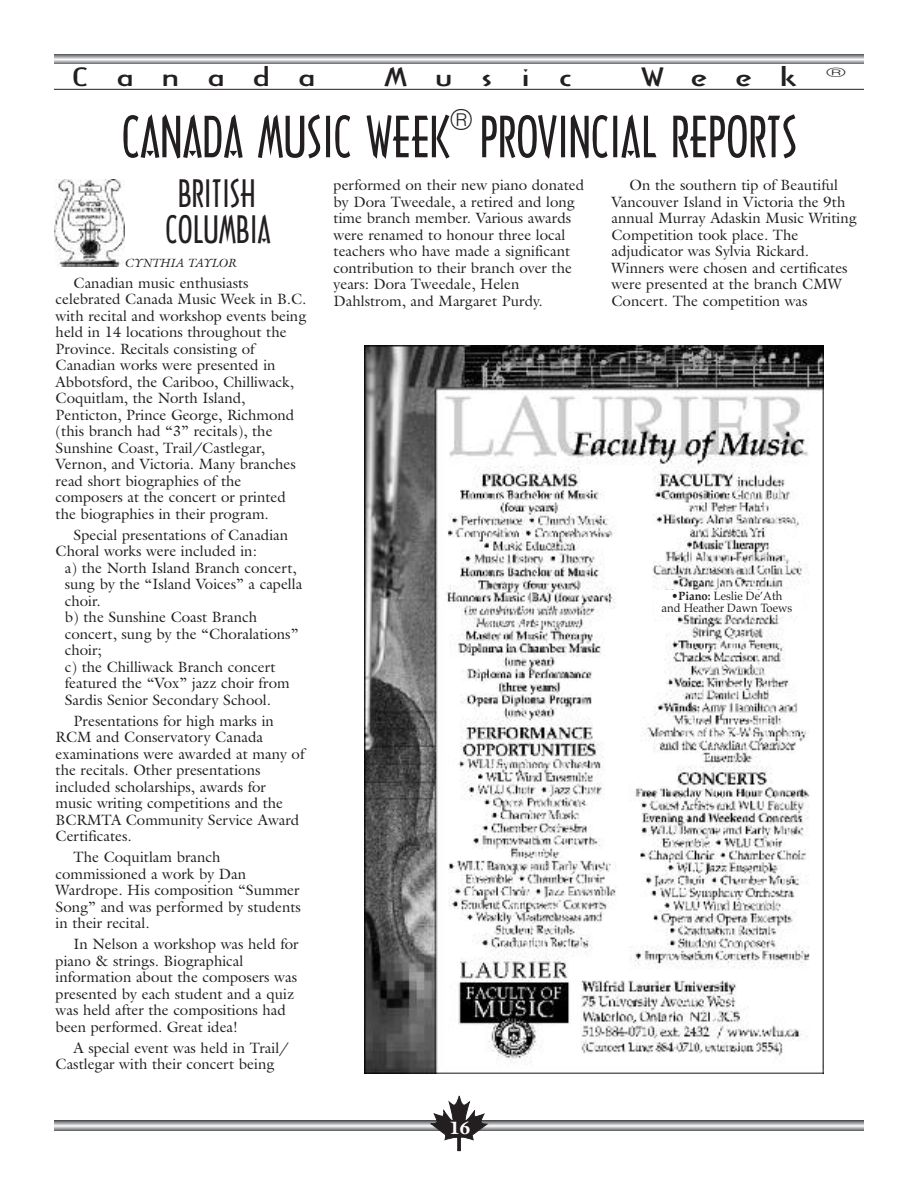
<style>
.page{position:relative;width:918px;height:1188px;background:#fff}
.page>*{position:absolute;margin:0;border:0;box-sizing:border-box;transform-origin:0 0}
.t1{font:54px "Arquitectura";color:#231f20}
.t2{font:36px/36px "Arquitectura";color:#231f20;text-align:center}
.t3{font:27px "Arquitectura";color:#231f20}
.t4{font:24px "Arquitectura";letter-spacing:.585em;color:#231f20;scale:2 1}
.t5{font:900 18px "Galliard";color:#fff}
.t6{font:15px/16.5px "Galliard";color:#231f20}
.t7{font:12px/12px "Palatino";color:#231f20;text-align:center;scale:.94 1}
.t8{font:italic 12px "Galliard";color:#231f20}
.s1{font-weight:700}
</style>
<div class="page">
<svg style="left:54px;top:1121px;width:810px;height:9px;background:#b1b2b4"></svg>
<svg style="left:431px;top:1096px;width:56px;height:55px"></svg>
<svg style="left:54px;top:54px;width:810px;height:10px;background:#aaabae"></svg>
<hr style="left:54px;top:89px;width:810px;height:1px;background:#231f20">
<img style="left:55px;top:179px;width:69px;height:87px">
<img style="left:365px;top:345px;width:459px;height:729px">
<div style="left:654px;top:591px;width:148px;height:23px;background:#fff"></div>
<h3 class="t4" style="left:72px;top:63px;width:123px">Canada</h3>
<h3 class="t4" style="left:384px;top:63px;width:96px">Music</h3>
<h3 class="t4" style="left:641px;top:63px;width:104px">Week <sup>®</sup></h3>
<h3 class="t3" style="left:450px;top:105px;width:24px">®</h3>
<h1 class="t1" style="left:480px;top:107px;width:319px">PROVINCIAL REPORTS</h1>
<h1 class="t1" style="left:122px;top:107px;width:330px">CANADA MUSIC WEEK</h1>
<h2 class="t2" style="left:166px;top:176px;width:107px">BRITISH<br>COLUMBIA</h2>
<p class="t8" style="left:124px;top:256px;width:114px">CYNTHIA TAYLOR</p>
<p class="t6" style="left:56px;top:274px;width:252px;text-indent:18px">Canadian music enthusiasts celebrated Canada Music Week in B.C. with recital and workshop events being held in 14 locations throughout the Province. Recitals consisting of Canadian works were presented in Abbotsford, the Cariboo, Chilliwack, Coquitlam, the North Island, Penticton, Prince George, Richmond (this branch had “3” recitals), the Sunshine Coast, Trail/Castlegar, Vernon, and Victoria. Many branches read short biographies of the composers at the concert or printed the biographies in their program.</p>
<p class="t6" style="left:56px;top:526px;width:234px;text-indent:18px">Special presentations of Canadian<br>Choral works were included in:</p>
<p class="t6" style="left:65px;top:559px;width:239px">a) the North Island Branch concert, sung by the “Island Voices” a capella choir.<br>b) the Sunshine Coast Branch concert, sung by the “Choralations” choir;<br>c) the Chilliwack Branch concert featured the “Vox” jazz choir from<br>Sardis Senior Secondary School.</p>
<p class="t6" style="left:56px;top:712px;width:250px;text-indent:18px">Presentations for high marks in<br>RCM and Conservatory Canada examinations were awarded at many of the recitals. Other presentations included scholarships, awards for music writing competitions and the<br>BCRMTA Community Service Award<br>Certificates.</p>
<p class="t6" style="left:56px;top:849px;width:247px;text-indent:18px">The Coquitlam branch commissioned a work by Dan<br>Wardrope. His composition “Summer<br>Song” and was performed by students in their recital.</p>
<p class="t6" style="left:56px;top:936px;width:245px;text-indent:18px">In Nelson a workshop was held for piano &amp; strings. Biographical information about the composers was presented by each student and a quiz was held after the compositions had been performed. Great idea!</p>
<p class="t6" style="left:56px;top:1039px;width:235px;text-indent:18px">A special event was held in Trail/<br>Castlegar with their concert being</p>
<p class="t6" style="left:334px;top:177px;width:252px">performed on their new piano donated by Dora Tweedale, a retired and long time branch member. Various awards were renamed to honour three local teachers who have made a significant contribution to their branch over the years: Dora Tweedale, Helen Dahlstrom, and Margaret Purdy.</p>
<p class="t6" style="left:612px;top:177px;width:247px;text-indent:18px">On the southern tip of Beautiful Vancouver Island in Victoria the 9th annual Murray Adaskin Music Writing Competition took place. The adjudicator was Sylvia Rickard.<br>Winners were chosen and certificates were presented at the branch CMW Concert. The competition was</p>
<p class="t7" style="left:662px;top:590px;width:141px">•<span class="s1">Piano:</span> Leslie De’Ath and Heather Dawn Toews</p>
<p class="t5" style="left:449px;top:1121px;width:22px">16</p>
</div>
